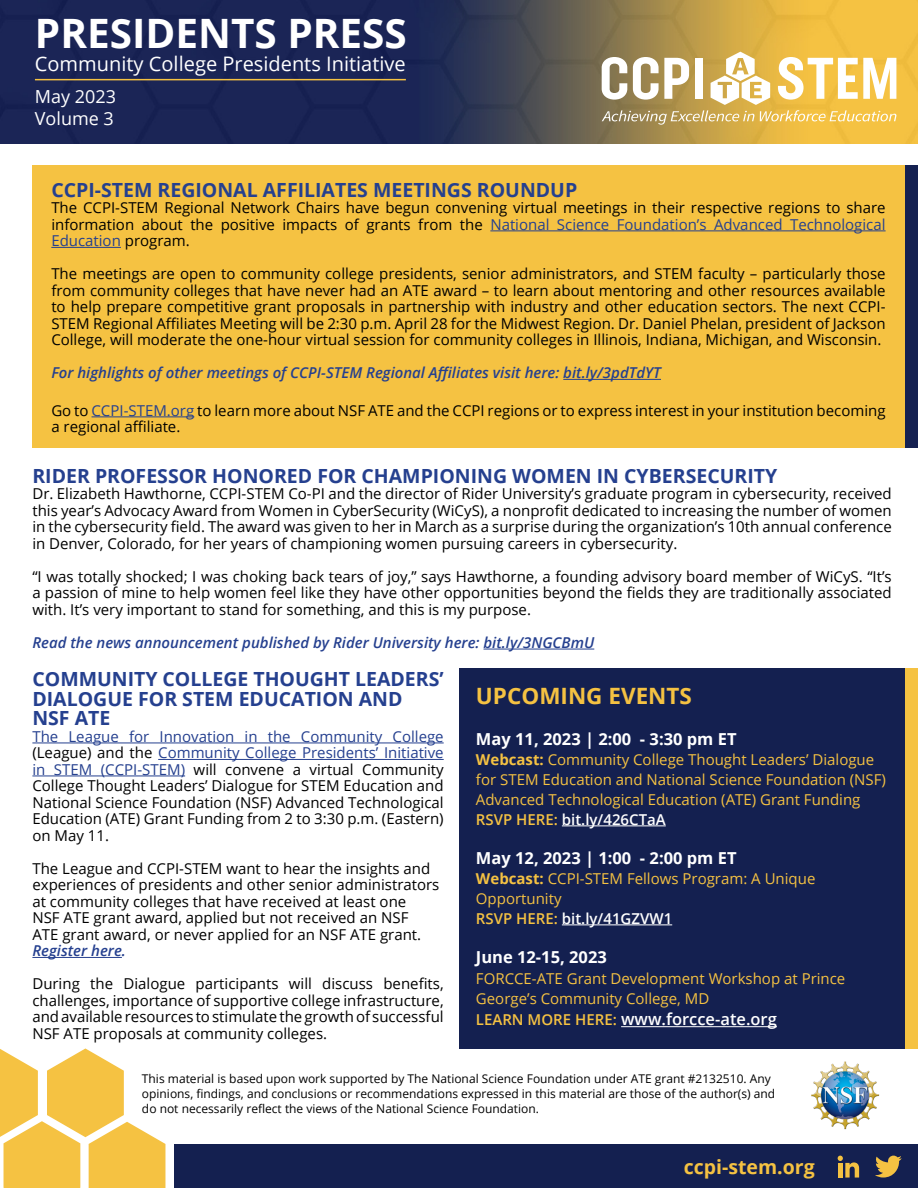
<style>
.page{position:relative;width:918px;height:1188px;background:#fff}
.page>*{position:absolute;margin:0;border:0;box-sizing:border-box;transform-origin:0 0}
.t1{font:700 40.5px "Open Sans";color:#fff}
.t2{font:700 22.5px "Open Sans";color:#f5c242}
.t3{font:20.1px "Open Sans";color:#fff}
.t4{font:700 19.5px/19.8px "Open Sans";color:#25408f}
.t5{font:700 19.5px "Open Sans";color:#f5c242}
.t6{font:18px/22.5px "Open Sans";color:#fff}
.t7{font:700 16.5px "Open Sans";color:#fff}
.t8{font:600 16.5px "Open Sans";color:#fff}
.t9{font:15px/16.5px "Open Sans";color:#000;text-align:justify}
.t10{font:15px/20px "Open Sans";color:#f5c242}
.t11{font:italic 600 15px "Open Sans";color:#25408f}
.t12{font:12px/15px "Open Sans";color:#000}
.s1{color:#25408f}
.s2{font-weight:700}
.s3{font-weight:600}
.s4{font-weight:600;color:#fff}
.s5{font-size:15px;color:#f5c242}
</style>
<div class="page">
<div style="left:459px;top:668px;width:447px;height:380px;background:#142050"></div>
<div style="left:32px;top:165px;width:886px;height:282px;background:#f5c242"></div>
<hr style="left:32px;top:743px;width:412px;height:1px;background:#25408f">
<hr style="left:158px;top:759px;width:286px;height:1px;background:#25408f">
<hr style="left:32px;top:776px;width:153px;height:1px;background:#25408f">
<hr style="left:32px;top:957px;width:90px;height:1px;background:#25408f">
<hr style="left:484px;top:649px;width:110px;height:1px;background:#25408f">
<hr style="left:490px;top:231px;width:396px;height:1px;background:#25408f">
<hr style="left:51px;top:247px;width:70px;height:1px;background:#25408f">
<hr style="left:563px;top:379px;width:98px;height:1px;background:#25408f">
<hr style="left:92px;top:417px;width:102px;height:1px;background:#25408f">
<hr style="left:562px;top:826px;width:104px;height:1px;background:#fff">
<hr style="left:562px;top:925px;width:110px;height:1px;background:#fff">
<hr style="left:621px;top:1026px;width:156px;height:1px;background:#fff">
<svg style="left:0;top:1048px;width:165px;height:140px"></svg>
<div style="left:174px;top:1145px;width:744px;height:43px;background:#142050"></div>
<img style="left:811px;top:1061px;width:68px;height:68px">
<img style="left:0;top:0;width:918px;height:144px">
<div style="left:906px;top:668px;width:12px;height:380px;background:#f5c242"></div>
<div style="left:906px;top:165px;width:12px;height:282px;background:#152151"></div>
<hr style="left:35px;top:79px;width:371px;height:1px;background:#f5c242">
<svg style="left:602px;top:52px;width:294px;height:73px"></svg>
<svg style="left:875px;top:1156px;width:27px;height:22px"></svg>
<svg style="left:838px;top:1156px;width:21px;height:22px"></svg>
<h1 class="t1" style="left:35px;top:5px;width:373px">PRESIDENTS PRESS</h1>
<h3 class="t3" style="left:35px;top:50px;width:372px">Community College Presidents Initiative</h3>
<p class="t6" style="left:35px;top:84px;width:83px">May 2023<br>Volume 3</p>
<h3 class="t4" style="left:51px;top:179px;width:527px">CCPI-STEM REGIONAL AFFILIATES MEETINGS ROUNDUP</h3>
<p class="t9" style="left:51px;top:199px;width:836px">The CCPI-STEM Regional Network Chairs have begun convening virtual meetings in their respective regions to share information about the positive impacts of grants from the <span class="s1">National Science Foundation’s Advanced Technological Education</span> program.</p>
<p class="t9" style="left:51px;top:265px;width:836px">The meetings are open to community college presidents, senior administrators, and STEM faculty – particularly those from community colleges that have never had an ATE award – to learn about mentoring and other resources available to help prepare competitive grant proposals in partnership with industry and other education sectors. The next CCPI-STEM Regional Affiliates Meeting will be 2:30 p.m. April 28 for the Midwest Region. Dr. Daniel Phelan, president of Jackson College, will moderate the one-hour virtual session for community colleges in Illinois, Indiana, Michigan, and Wisconsin.</p>
<p class="t11" style="left:51px;top:363px;width:611px">For highlights of other meetings of CCPI-STEM Regional Affiliates visit here: bit.ly/3pdTdYT</p>
<p class="t9" style="left:51px;top:402px;width:836px">Go to <span class="s1">CCPI-STEM.org</span> to learn more about NSF ATE and the CCPI regions or to express interest in your institution becoming a regional affiliate.</p>
<h3 class="t4" style="left:32px;top:465px;width:746px">RIDER PROFESSOR HONORED FOR CHAMPIONING WOMEN IN CYBERSECURITY</h3>
<p class="t9" style="left:32px;top:485px;width:861px">Dr. Elizabeth Hawthorne, CCPI-STEM Co-PI and the director of Rider University’s graduate program in cybersecurity, received this year’s Advocacy Award from Women in CyberSecurity (WiCyS), a nonprofit dedicated to increasing the number of women in the cybersecurity field. The award was given to her in March as a surprise during the organization’s 10th annual conference in Denver, Colorado, for her years of championing women pursuing careers in cybersecurity.</p>
<p class="t9" style="left:32px;top:568px;width:861px">“I was totally shocked; I was choking back tears of joy,” says Hawthorne, a founding advisory board member of WiCyS. “It’s a passion of mine to help women feel like they have other opportunities beyond the fields they are traditionally associated with. It’s very important to stand for something, and this is my purpose.</p>
<p class="t11" style="left:32px;top:632px;width:563px">Read the news announcement published by Rider University here: bit.ly/3NGCBmU</p>
<h3 class="t4" style="left:32px;top:668px;width:413px">COMMUNITY COLLEGE THOUGHT LEADERS’<br>DIALOGUE FOR STEM EDUCATION AND<br>NSF ATE</h3>
<p class="t9" style="left:32px;top:728px;width:413px"><span class="s1">The League for Innovation in the Community College </span>(League) and the <span class="s1">Community College Presidents’ Initiative in STEM (CCPI-STEM)</span> will convene a virtual Community College Thought Leaders’ Dialogue for STEM Education and National Science Foundation (NSF) Advanced Technological Education (ATE) Grant Funding from 2 to 3:30 p.m. (Eastern) on May 11.</p>
<p class="t9" style="left:32px;top:860px;width:409px;text-align:left">The League and CCPI-STEM want to hear the insights and experiences of presidents and other senior administrators at community colleges that have received at least one<br>NSF ATE grant award, applied but not received an NSF<br>ATE grant award, or never applied for an NSF ATE grant.</p>
<p class="t11" style="left:32px;top:941px;width:95px">Register here.</p>
<p class="t9" style="left:32px;top:975px;width:413px">During the Dialogue participants will discuss benefits, challenges, importance of supportive college infrastructure, and available resources to stimulate the growth of successful NSF ATE proposals at community colleges.</p>
<h2 class="t2" style="left:476px;top:680px;width:218px">UPCOMING EVENTS</h2>
<p class="t7" style="left:476px;top:727px;width:262px">May 11, 2023 | 2:00 - 3:30 pm ET</p>
<p class="t10" style="left:476px;top:749px;width:412px"><span class="s2">Webcast:</span> Community College Thought Leaders’ Dialogue for STEM Education and National Science Foundation (NSF)<br>Advanced Technological Education (ATE) Grant Funding <span class="s3">RSVP HERE:</span> <span class="s4">bit.ly/426CTaA</span></p>
<p class="t7" style="left:476px;top:846px;width:262px">May 12, 2023 | 1:00 - 2:00 pm ET</p>
<p class="t10" style="left:476px;top:868px;width:341px"><span class="s2">Webcast:</span> CCPI-STEM Fellows Program: A Unique<br>Opportunity<br><span class="s3">RSVP HERE:</span> <span class="s4">bit.ly/41GZVW1</span></p>
<p class="t7" style="left:476px;top:946px;width:132px">June 12-15, 2023</p>
<p class="t10" style="left:476px;top:968px;width:371px">FORCCE-ATE Grant Development Workshop at Prince<br>George’s Community College, MD</p>
<p class="t8" style="left:476px;top:1008px;width:302px"><span class="s5">LEARN MORE HERE:</span> www.forcce-ate.org</p>
<p class="t12" style="left:142px;top:1071px;width:635px">This material is based upon work supported by The National Science Foundation under ATE grant #2132510. Any opinions, findings, and conclusions or recommendations expressed in this material are those of the author(s) and do not necessarily reflect the views of the National Science Foundation.</p>
<h3 class="t5" style="left:684px;top:1153px;width:132px">ccpi-stem.org</h3>
</div>
